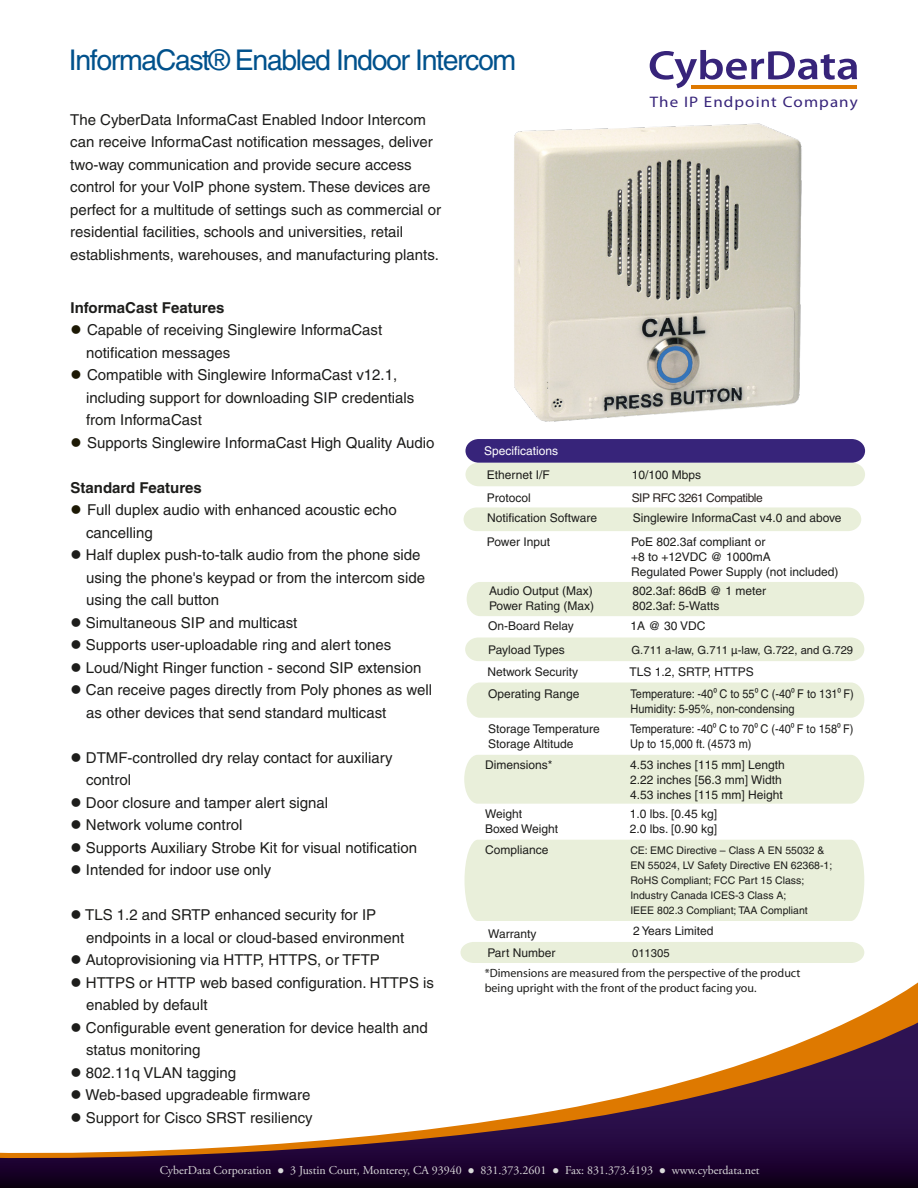
<style>
.page{position:relative;width:918px;height:1188px;background:#fff}
.page>*{position:absolute;margin:0;border:0;box-sizing:border-box;transform-origin:0 0}
.t1{font:28.5px "Helvetica";letter-spacing:-.05em;color:#00518c}
.t2{font:15.3px "Myriad Pro";letter-spacing:.065em;color:#37247a;scale:1.11 1}
.t3{font:15px/22.5px "Helvetica";color:#1d1d1b}
.t4{font:700 15px "Helvetica";color:#1d1d1b}
.t5{font:12px/15px "Helvetica";color:#1d1d1b}
.t6{font:12px "Adobe Garamond Pro";color:#dadada}
.t7{font:12px/14.4px "Myriad";color:#1d1d1b}
.t8{font:12px/15px "Helvetica";color:#1d1d1b;scale:.91 1}
.t9{font:12px "Helvetica";letter-spacing:-.04em;color:#2b2422}
.t10{font:12px "Helvetica";color:#fff}
.t11{font:11.25px "Helvetica";color:#1d1d1b}
.t12{font:10.5px/15px "Helvetica";color:#1d1d1b}
.s1{color:#1d1905}
.s2{font-family:"Myriad Pro"}
</style>
<div class="page">
<div style="left:464px;top:755px;width:400px;height:49px;background:#e9efda"></div>
<svg style="left:650px;top:50px;width:207px;height:38px"></svg>
<hr style="left:692px;top:85px;width:165px;height:4px;background:#de7900">
<svg style="left:847px;top:982px;width:71px;height:40px"></svg>
<svg style="left:0;top:1022px;width:918px;height:166px"></svg>
<div style="left:467px;top:683px;width:397px;height:35px;background:#e9efda"></div>
<div style="left:464px;top:507px;width:397px;height:24px;background:#e9efda"></div>
<div style="left:461px;top:942px;width:403px;height:21px;background:#e9efda"></div>
<div style="left:465px;top:840px;width:399px;height:81px;background:#e9efda"></div>
<svg style="left:465px;top:439px;width:400px;height:47px;background:#918bab"></svg>
<div style="left:465px;top:638px;width:399px;height:23px;background:#e9efda"></div>
<div style="left:467px;top:582px;width:397px;height:34px;background:#e9efda"></div>
<img style="left:514px;top:123px;width:288px;height:299px">
<h1 class="t1" style="left:69px;top:43px;width:449px">InformaCast® Enabled Indoor Intercom</h1>
<p class="t2" style="left:650px;top:92px;width:189px">The IP Endpoint Company</p>
<p class="t3" style="left:70px;top:108px;width:372px">The CyberData InformaCast Enabled Indoor Intercom can receive InformaCast notification messages, deliver two-way communication and provide secure access control for your VoIP phone system. These devices are perfect for a multitude of settings such as commercial or residential facilities, schools and universities, retail establishments, warehouses, and manufacturing plants.</p>
<p class="t4" style="left:71px;top:298px;width:155px">InformaCast Features</p>
<p class="t3" style="left:86px;top:319px;width:298px;text-indent:-15px"><span class="s1">●</span> Capable of receiving Singlewire InformaCast notification messages</p>
<p class="t3" style="left:86px;top:364px;width:330px;text-indent:-15px"><span class="s1">●</span> Compatible with Singlewire InformaCast v12.1, including support for downloading SIP credentials from InformaCast</p>
<p class="t3" style="left:71px;top:431px;width:365px"><span class="s1">●</span> Supports Singlewire InformaCast High Quality Audio</p>
<p class="t4" style="left:71px;top:478px;width:133px">Standard Features</p>
<p class="t3" style="left:86px;top:499px;width:312px;text-indent:-15px"><span class="s1">●</span> Full duplex audio with enhanced acoustic echo cancelling</p>
<p class="t3" style="left:86px;top:544px;width:341px;text-indent:-15px">● Half duplex push-to-talk audio from the phone side using the phone's keypad or from the intercom side using the call button</p>
<p class="t3" style="left:71px;top:611px;width:228px">● Simultaneous SIP and multicast</p>
<p class="t3" style="left:71px;top:634px;width:322px">● Supports user-uploadable ring and alert tones</p>
<p class="t3" style="left:71px;top:656px;width:352px">● Loud/Night Ringer function - second SIP extension</p>
<p class="t3" style="left:86px;top:679px;width:348px;text-indent:-15px">● Can receive pages directly from Poly phones as well as other devices that send standard multicast</p>
<p class="t3" style="left:86px;top:746px;width:308px;text-indent:-15px">● DTMF-controlled dry relay contact for auxiliary control</p>
<p class="t3" style="left:71px;top:791px;width:259px">● Door closure and tamper alert signal</p>
<p class="t3" style="left:71px;top:814px;width:173px">● Network volume control</p>
<p class="t3" style="left:71px;top:836px;width:348px">● Supports Auxiliary Strobe Kit for visual notification</p>
<p class="t3" style="left:71px;top:859px;width:202px">● Intended for indoor use only</p>
<p class="t3" style="left:86px;top:904px;width:320px;text-indent:-15px">● TLS 1.2 and SRTP enhanced security for IP endpoints in a local or cloud-based environment</p>
<p class="t3" style="left:71px;top:949px;width:311px">● Autoprovisioning via HTTP, HTTPS, or TFTP</p>
<p class="t3" style="left:86px;top:971px;width:349px;text-indent:-15px">● HTTPS or HTTP web based configuration. HTTPS is enabled by default</p>
<p class="t3" style="left:86px;top:1016px;width:343px;text-indent:-15px">● Configurable event generation for device health and status monitoring</p>
<p class="t3" style="left:71px;top:1061px;width:167px">● 802.11q VLAN tagging</p>
<p class="t3" style="left:71px;top:1084px;width:241px">● Web-based upgradeable firmware</p>
<p class="t3" style="left:71px;top:1106px;width:244px">● Support for Cisco SRST resiliency</p>
<p class="t10" style="left:484px;top:444px;width:76px">Specifications</p>
<p class="t5" style="left:487px;top:467px;width:64px">Ethernet I/F</p>
<p class="t5" style="left:632px;top:468px;width:71px">10/100 Mbps</p>
<p class="t5" style="left:487px;top:490px;width:46px">Protocol</p>
<p class="t9" style="left:632px;top:491px;width:133px">SIP RFC 3261 Compatible</p>
<p class="t5" style="left:487px;top:511px;width:111px">Notification Software</p>
<p class="t5" style="left:633px;top:511px;width:210px">Singlewire InformaCast v4.0 and above</p>
<p class="t5" style="left:487px;top:535px;width:65px">Power Input</p>
<p class="t5" style="left:631px;top:535px;width:209px">PoE 802.3af compliant or<br>+8 to +12VDC @ 1000mA<br>Regulated Power Supply (not included)</p>
<p class="t5" style="left:489px;top:584px;width:107px">Audio Output (Max)<br>Power Rating (Max)</p>
<p class="t5" style="left:632px;top:583px;width:135px">802.3af: 86dB @ 1 meter<br>802.3af: 5-Watts</p>
<p class="t5" style="left:488px;top:618px;width:87px">On-Board Relay</p>
<p class="t5" style="left:631px;top:618px;width:76px">1A @ 30 VDC</p>
<p class="t5" style="left:488px;top:642px;width:78px">Payload Types</p>
<p class="t11" style="left:632px;top:644px;width:223px">G.711 a-law, G.711 µ-law, G.722, and G.729</p>
<p class="t5" style="left:487px;top:664px;width:92px">Network Security</p>
<p class="t5" style="left:630px;top:660px;width:226px;line-height:23px">TLS 1.2, SRTP, HTTPS<br>Temperature: -40<span class="s2">0</span> C to 55<span class="s2">0</span> C (-40<span class="s2">0</span> F to 131<span class="s2">0</span> F)</p>
<p class="t8" style="left:631px;top:702px;width:182px">Humidity: 5-95%, non-condensing</p>
<p class="t5" style="left:488px;top:686px;width:93px">Operating Range</p>
<p class="t5" style="left:488px;top:721px;width:113px">Storage Temperature<br>Storage Altitude</p>
<p class="t8" style="left:630px;top:722px;width:247px">Temperature: -40<span class="s2">0</span> C to 70<span class="s2">0</span> C (-40<span class="s2">0</span> F to 158<span class="s2">0</span> F)<br>Up to 15,000 ft. (4573 m)</p>
<p class="t5" style="left:485px;top:757px;width:69px">Dimensions*</p>
<p class="t5" style="left:485px;top:806px;width:75px">Weight<br>Boxed Weight</p>
<p class="t5" style="left:630px;top:757px;width:156px">4.53 inches [115 mm] Length<br>2.22 inches [56.3 mm] Width<br>4.53 inches [115 mm] Height</p>
<p class="t5" style="left:630px;top:806px;width:89px">1.0 lbs. [0.45 kg]<br>2.0 lbs. [0.90 kg]</p>
<p class="t5" style="left:485px;top:843px;width:65px">Compliance</p>
<p class="t12" style="left:630px;top:843px;width:203px">CE: EMC Directive – Class A EN 55032 &amp; EN 55024, LV Safety Directive EN 62368-1; RoHS Compliant; FCC Part 15 Class; Industry Canada ICES-3 Class A;<br>IEEE 802.3 Compliant; TAA Compliant</p>
<p class="t5" style="left:488px;top:926px;width:50px">Warranty</p>
<p class="t5" style="left:633px;top:923px;width:82px">2 Years Limited</p>
<p class="t5" style="left:487px;top:945px;width:70px">Part Number</p>
<p class="t11" style="left:632px;top:947px;width:39px">011305</p>
<p class="t7" style="left:485px;top:967px;width:317px">*Dimensions are measured from the perspective of the product being upright with the front of the product facing you.</p>
<p class="t6" style="left:160px;top:1163px;width:601px">CyberData Corporation ● 3 Justin Court, Monterey, CA 93940 ● 831.373.2601 ● Fax: 831.373.4193 ● www.cyberdata.net</p>
</div>
